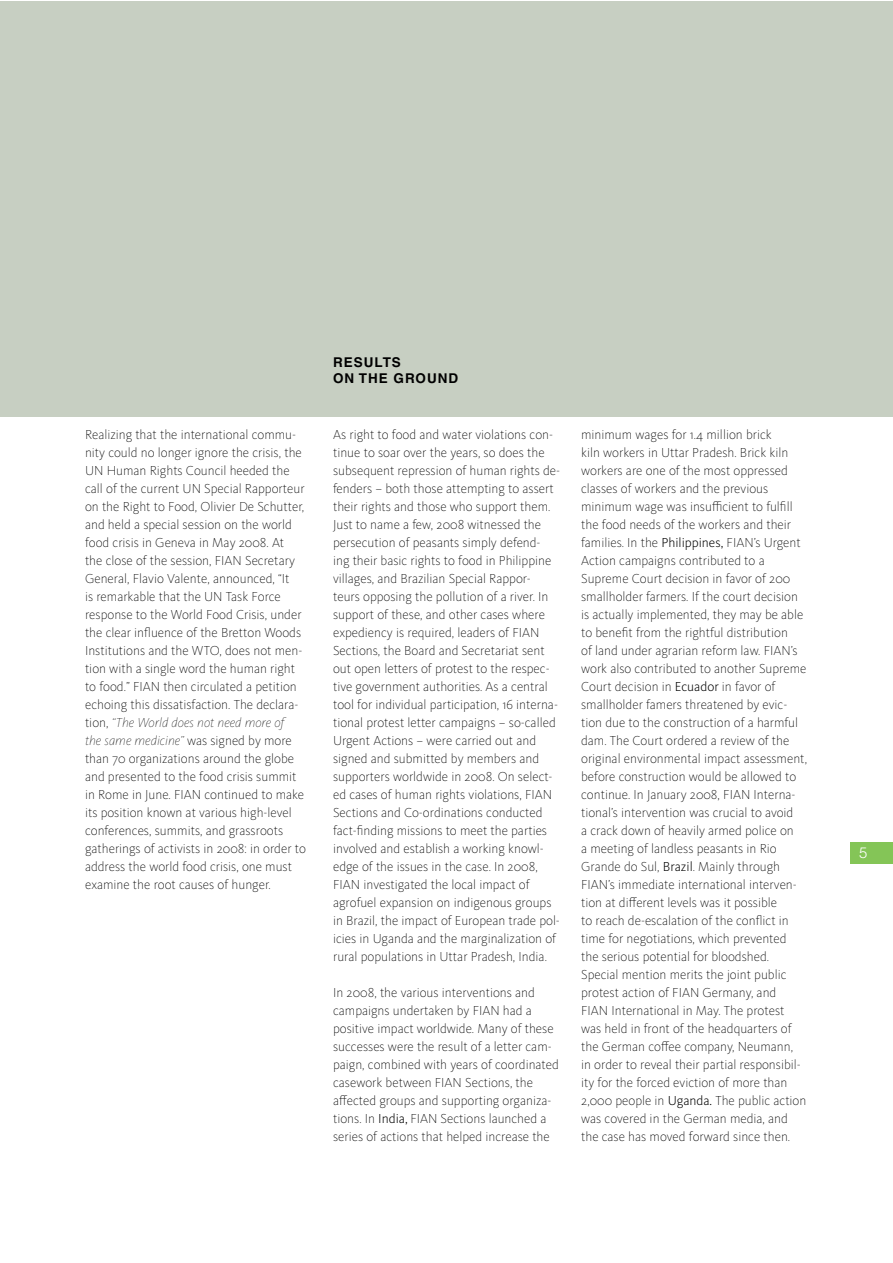
<style>
.page{position:relative;width:893px;height:1263px;background:#fff}
.page>*{position:absolute;margin:0;border:0;box-sizing:border-box;transform-origin:0 0}
.t1{font:300 15px "Helvetica LT Std";color:#fff}
.t2{font:200 13.5px/18px "Kievit OT";color:#000}
.t3{font:700 13.5px/16.2px "Helvetica LT Std";letter-spacing:.075em;color:#000}
.s1{font-weight:100;font-style:italic}
.s2{font-weight:300}
</style>
<div class="page">
<div style="left:0;top:1px;width:892px;height:416px;background:#c7cfc2"></div>
<div style="left:850px;top:842px;width:42px;height:21px;background:#84c557"></div>
<p class="t3" style="left:333px;top:354px;width:127px">RESULTS<br>ON THE GROUND</p>
<p class="t2" style="left:85px;top:425px;width:222px">Realizing that the international commu&shy;nity could no longer ignore the crisis, the UN Human Rights Council heeded the call of the current UN Special Rapporteur on the Right to Food, Olivier De Schutter, and held a special session on the world food crisis in Geneva in May 2008. At<br>the close of the session, FIAN Secretary General, Flavio Valente, announced, “It<br>is remarkable that the UN Task Force response to the World Food Crisis, under the clear influence of the Bretton Woods Institutions and the WTO, does not men&shy;tion with a single word the human right to food.” FIAN then circulated a petition echoing this dissatisfaction. The declara&shy;tion, <span class="s1">“The World does not need more of<br>the same medicine”</span> was signed by more than 70 organizations around the globe and presented to the food crisis summit in Rome in June. FIAN continued to make its position known at various high-level conferences, summits, and grassroots gatherings of activists in 2008: in order to address the world food crisis, one must examine the root causes of hunger.</p>
<p class="t2" style="left:333px;top:425px;width:229px">As right to food and water violations con&shy;tinue to soar over the years, so does the subsequent repression of human rights de&shy;fenders – both those attempting to assert their rights and those who support them.<br>Just to name a few, 2008 witnessed the persecution of peasants simply defend&shy;ing their basic rights to food in Philippine villages, and Brazilian Special Rappor&shy;teurs opposing the pollution of a river. In support of these, and other cases where expediency is required, leaders of FIAN Sections, the Board and Secretariat sent out open letters of protest to the respec&shy;tive government authorities. As a central tool for individual participation, 16 interna&shy;tional protest letter campaigns – so-called Urgent Actions – were carried out and signed and submitted by members and supporters worldwide in 2008. On select&shy;ed cases of human rights violations, FIAN Sections and Co-ordinations conducted fact-finding missions to meet the parties involved and establish a working knowl&shy;edge of the issues in the case. In 2008, FIAN investigated the local impact of agrofuel expansion on indigenous groups in Brazil, the impact of European trade pol&shy;icies in Uganda and the marginalization of rural populations in Uttar Pradesh, India.</p>
<p class="t2" style="left:333px;top:983px;width:227px">In 2008, the various interventions and campaigns undertaken by FIAN had a positive impact worldwide. Many of these successes were the result of a letter cam&shy;paign, combined with years of coordinated casework between FIAN Sections, the affected groups and supporting organiza&shy;tions. In <span class="s2">India,</span> FIAN Sections launched a series of actions that helped increase the</p>
<p class="t2" style="left:581px;top:425px;width:227px">minimum wages for 1.4 million brick<br>kiln workers in Uttar Pradesh. Brick kiln workers are one of the most oppressed classes of workers and the previous minimum wage was insufficient to fulfill the food needs of the workers and their families. In the <span class="s2">Philippines,</span> FIAN’s Urgent Action campaigns contributed to a Supreme Court decision in favor of 200 smallholder farmers. If the court decision is actually implemented, they may be able to benefit from the rightful distribution<br>of land under agrarian reform law. FIAN’s work also contributed to another Supreme Court decision in <span class="s2">Ecuador</span> in favor of smallholder famers threatened by evic&shy;tion due to the construction of a harmful dam. The Court ordered a review of the original environmental impact assessment, before construction would be allowed to continue. In January 2008, FIAN Interna&shy;tional’s intervention was crucial to avoid<br>a crack down of heavily armed police on<br>a meeting of landless peasants in Rio Grande do Sul, <span class="s2">Brazil</span>. Mainly through FIAN’s immediate international interven&shy;tion at different levels was it possible<br>to reach de-escalation of the conflict in time for negotiations, which prevented the serious potential for bloodshed.<br>Special mention merits the joint public protest action of FIAN Germany, and<br>FIAN International in May. The protest was held in front of the headquarters of the German coffee company, Neumann,<br>in order to reveal their partial responsibil&shy;ity for the forced eviction of more than 2,000 people in <span class="s2">Uganda.</span> The public action was covered in the German media, and the case has moved forward since then.</p>
<p class="t1" style="left:859px;top:843px;width:10px">5</p>
</div>
